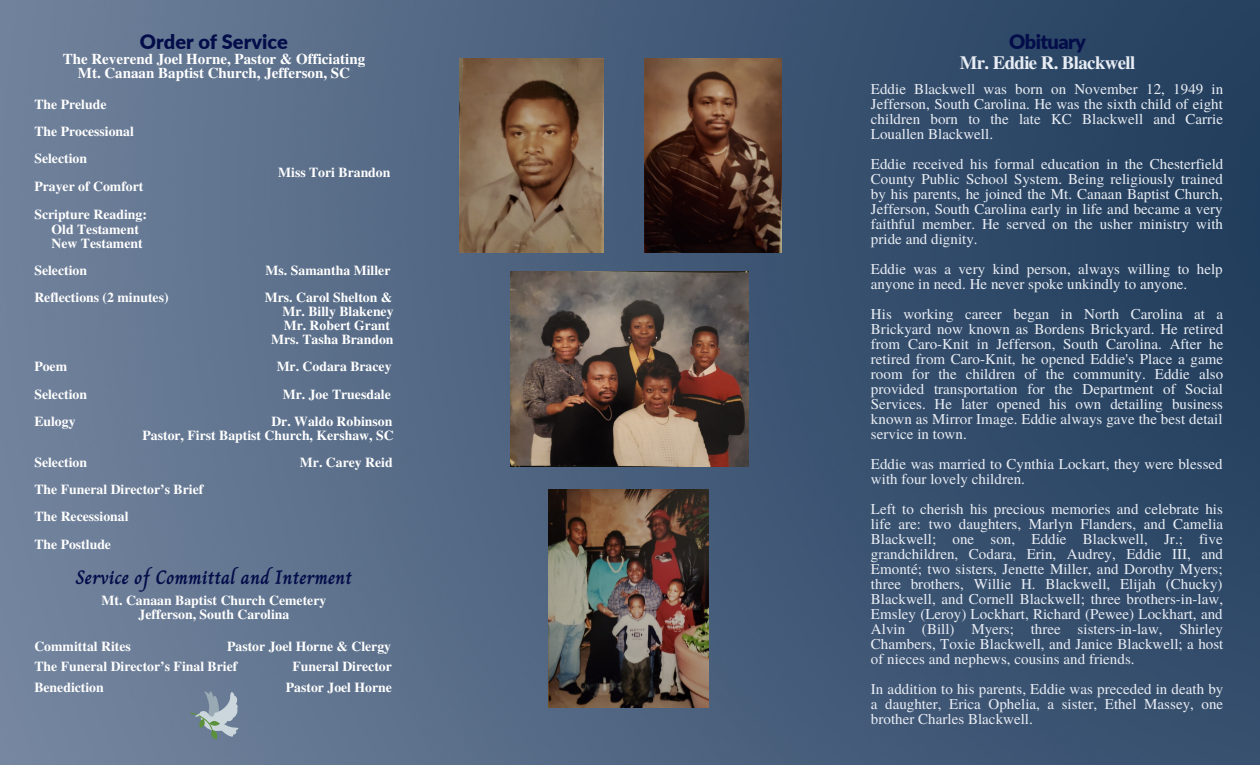
<style>
.page{position:relative;width:1260px;height:765px;background:#fff}
.page>*{position:absolute;margin:0;border:0;box-sizing:border-box;transform-origin:0 0}
.t1{font:900 20px "Lato";color:#030d4a}
.t2{font:900 20px "Lato";letter-spacing:-.03em;color:#030d4a}
.t3{font:700 19.5px "Charm";color:#030d4a}
.t4{font:700 18.75px "Te X Gyre Termes";letter-spacing:-.03em;color:#e9edf4}
.t5{font:15px/15px "Te X Gyre Termes";color:#e9edf4;text-align:justify}
.t6{font:700 15px/14px "Te X Gyre Termes";color:#fff;text-align:center}
.t7{font:700 13.75px/14px "Te X Gyre Termes";color:#fff}
</style>
<div class="page">
<img style="left:0;top:0;width:1260px;height:765px">
<svg style="left:190px;top:689px;width:49px;height:51px;background:#8899a7"></svg>
<img style="left:460px;top:59px;width:143px;height:194px">
<img style="left:511px;top:272px;width:238px;height:195px">
<img style="left:548px;top:489px;width:161px;height:219px">
<img style="left:645px;top:59px;width:136px;height:194px">
<h1 class="t1" style="left:140px;top:29px;width:150px">Order of Service</h1>
<p class="t6" style="left:63px;top:51px;width:304px">The Reverend Joel Horne, Pastor &amp; Officiating<br>Mt. Canaan Baptist Church, Jefferson, SC</p>
<p class="t7" style="left:34px;top:90px;width:101px;line-height:27.2px">The Prelude<br>The Processional<br>Selection</p>
<p class="t7" style="left:278px;top:165px;width:114px">Miss Tori Brandon</p>
<p class="t7" style="left:34px;top:172px;width:114px;line-height:28.1px">Prayer of Comfort<br>Scripture Reading:</p>
<p class="t7" style="left:52px;top:221px;width:93px">Old Testament<br>New Testament</p>
<p class="t7" style="left:34px;top:262px;width:54px">Selection</p>
<p class="t7" style="left:266px;top:262px;width:126px">Ms. Samantha Miller</p>
<p class="t7" style="left:34px;top:290px;width:136px">Reflections (2 minutes)</p>
<p class="t7" style="left:265px;top:290px;width:130px;text-align:right">Mrs. Carol Shelton &amp;<br>Mr. Billy Blakeney<br>Mr. Robert Grant<br>Mrs. Tasha Brandon</p>
<p class="t7" style="left:34px;top:359px;width:34px">Poem</p>
<p class="t7" style="left:277px;top:359px;width:116px">Mr. Codara Bracey</p>
<p class="t7" style="left:34px;top:386px;width:54px">Selection</p>
<p class="t7" style="left:283px;top:386px;width:110px">Mr. Joe Truesdale</p>
<p class="t7" style="left:34px;top:413px;width:43px">Eulogy</p>
<p class="t7" style="left:142px;top:413px;width:253px;text-align:right">Dr. Waldo Robinson<br>Pastor, First Baptist Church, Kershaw, SC</p>
<p class="t7" style="left:34px;top:455px;width:54px">Selection</p>
<p class="t7" style="left:300px;top:455px;width:94px">Mr. Carey Reid</p>
<p class="t7" style="left:34px;top:475px;width:171px;line-height:27.2px">The Funeral Director’s Brief<br>The Recessional<br>The Postlude</p>
<p class="t3" style="left:76px;top:562px;width:278px">Service of Committal and Interment</p>
<p class="t7" style="left:102px;top:592px;width:226px;text-align:center">Mt. Canaan Baptist Church Cemetery<br>Jefferson, South Carolina</p>
<p class="t7" style="left:34px;top:638px;width:98px">Committal Rites</p>
<p class="t7" style="left:34px;top:635px;width:358px;line-height:20.6px;text-indent:193px">Pastor Joel Horne &amp; Clergy<br>The Funeral Director’s Final Brief</p>
<p class="t7" style="left:292px;top:659px;width:101px">Funeral Director</p>
<p class="t7" style="left:34px;top:680px;width:71px">Benediction</p>
<p class="t7" style="left:286px;top:680px;width:108px">Pastor Joel Horne</p>
<h1 class="t2" style="left:1009px;top:29px;width:78px">Obituary</h1>
<p class="t4" style="left:960px;top:48px;width:177px">Mr. Eddie R. Blackwell</p>
<p class="t5" style="left:871px;top:80px;width:354px">Eddie Blackwell was born on November 12, 1949 in Jefferson, South Carolina. He was the sixth child of eight children born to the late KC Blackwell and Carrie Louallen Blackwell.</p>
<p class="t5" style="left:871px;top:155px;width:354px">Eddie received his formal education in the Chesterfield County Public School System. Being religiously trained by his parents, he joined the Mt. Canaan Baptist Church, Jefferson, South Carolina early in life and became a very faithful member. He served on the usher ministry with pride and dignity.</p>
<p class="t5" style="left:871px;top:260px;width:353px">Eddie was a very kind person, always willing to help anyone in need. He never spoke unkindly to anyone.</p>
<p class="t5" style="left:871px;top:305px;width:354px">His working career began in North Carolina at a Brickyard now known as Bordens Brickyard. He retired from Caro-Knit in Jefferson, South Carolina. After he retired from Caro-Knit, he opened Eddie's Place a game room for the children of the community. Eddie also provided transportation for the Department of Social Services. He later opened his own detailing business known as Mirror Image. Eddie always gave the best detail service in town.</p>
<p class="t5" style="left:871px;top:455px;width:353px">Eddie was married to Cynthia Lockart, they were blessed with four lovely children.</p>
<p class="t5" style="left:871px;top:500px;width:354px">Left to cherish his precious memories and celebrate his life are: two daughters, Marlyn Flanders, and Camelia Blackwell; one son, Eddie Blackwell, Jr.; five grandchildren, Codara, Erin, Audrey, Eddie III, and Emonté; two sisters, Jenette Miller, and Dorothy Myers; three brothers, Willie H. Blackwell, Elijah (Chucky)<br>Blackwell, and Cornell Blackwell; three brothers-in-law, Emsley (Leroy) Lockhart, Richard (Pewee) Lockhart, and Alvin (Bill) Myers; three sisters-in-law, Shirley Chambers, Toxie Blackwell, and Janice Blackwell; a host of nieces and nephews, cousins and friends.</p>
<p class="t5" style="left:871px;top:680px;width:354px">In addition to his parents, Eddie was preceded in death by a daughter, Erica Ophelia, a sister, Ethel Massey, one brother Charles Blackwell.</p>
</div>
